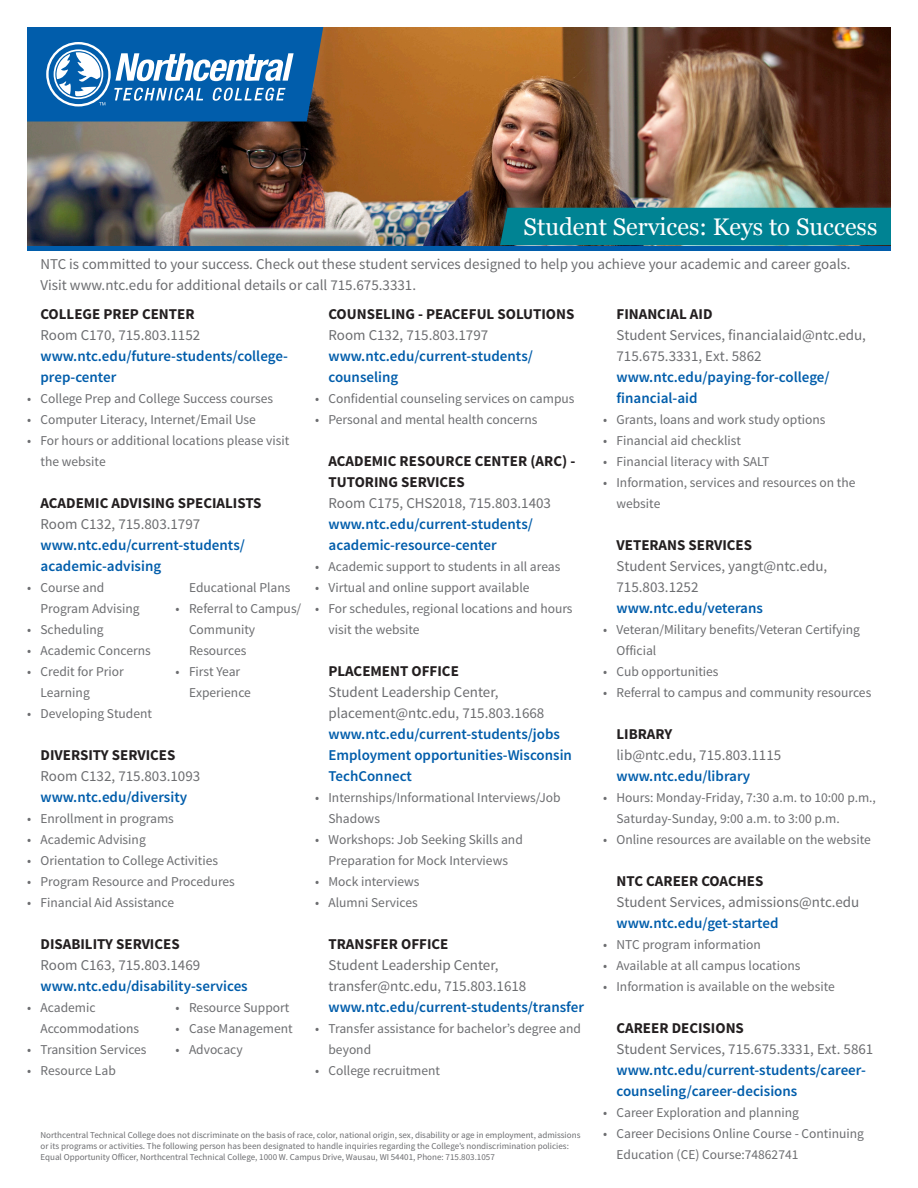
<style>
.page{position:relative;width:918px;height:1188px;background:#fff}
.page>*{position:absolute;margin:0;border:0;box-sizing:border-box;transform-origin:0 0}
.t1{font:24px "Georgia";color:#fff}
.t2{font:15px/21px "Source Sans Pro";color:#6c6d70}
.t3{font:600 15px/21px "Source Sans Pro";color:#015dab}
.t4{font:700 15px/21px "Source Sans Pro";color:#231f20}
.t5{font:13.5px/21px "Source Sans Pro";color:#6c6d70}
.t6{font:9px/10.8px "Source Sans Pro";color:#6c6d70}
</style>
<div class="page">
<div style="left:27px;top:214px;width:864px;height:37px;background:linear-gradient(to right,#015dab,#015dab)"></div>
<img style="left:27px;top:27px;width:864px;height:218px">
<div style="left:500px;top:208px;width:391px;height:37px;background:#008393"></div>
<svg style="left:27px;top:27px;width:296px;height:95px"></svg>
<h1 class="t1" style="left:524px;top:209px;width:355px">Student Services: Keys to Success</h1>
<p class="t2" style="left:40px;top:254px;width:812px">NTC is committed to your success. Check out these student services designed to help you achieve your academic and career goals.<br>Visit www.ntc.edu for additional details or call 715.675.3331.</p>
<p class="t4" style="left:40px;top:304px;width:156px">COLLEGE PREP CENTER</p>
<p class="t2" style="left:40px;top:325px;width:161px">Room C170, 715.803.1152</p>
<p class="t3" style="left:40px;top:346px;width:249px">www.ntc.edu/future-students/college&shy;prep-center</p>
<p class="t5" style="left:27px;top:388px;width:248px">• College Prep and College Success courses</p>
<p class="t5" style="left:27px;top:409px;width:230px">• Computer Literacy, Internet/Email Use</p>
<p class="t5" style="left:40px;top:430px;width:250px;text-indent:-14px">• For hours or additional locations please visit the website</p>
<p class="t4" style="left:40px;top:493px;width:223px">ACADEMIC ADVISING SPECIALISTS</p>
<p class="t2" style="left:40px;top:514px;width:161px">Room C132, 715.803.1797</p>
<p class="t3" style="left:40px;top:535px;width:206px">www.ntc.edu/current-students/ academic-advising</p>
<p class="t5" style="left:40px;top:577px;width:101px;text-indent:-14px">• Course and<br>Program Advising</p>
<p class="t5" style="left:27px;top:619px;width:78px">• Scheduling</p>
<p class="t5" style="left:27px;top:640px;width:125px">• Academic Concerns</p>
<p class="t5" style="left:40px;top:661px;width:85px;text-indent:-14px">• Credit for Prior<br>Learning</p>
<p class="t5" style="left:27px;top:703px;width:127px">• Developing Student</p>
<p class="t4" style="left:328px;top:304px;width:247px">COUNSELING - PEACEFUL SOLUTIONS</p>
<p class="t2" style="left:328px;top:325px;width:161px">Room C132, 715.803.1797</p>
<p class="t3" style="left:328px;top:346px;width:206px">www.ntc.edu/current-students/ counseling</p>
<p class="t5" style="left:315px;top:388px;width:261px">• Confidential counseling services on campus</p>
<p class="t5" style="left:315px;top:409px;width:224px">• Personal and mental health concerns</p>
<p class="t4" style="left:328px;top:451px;width:248px">ACADEMIC RESOURCE CENTER (ARC) -<br>TUTORING SERVICES</p>
<p class="t2" style="left:328px;top:493px;width:224px">Room C175, CHS2018, 715.803.1403</p>
<p class="t3" style="left:328px;top:514px;width:206px">www.ntc.edu/current-students/ academic-resource-center</p>
<p class="t5" style="left:315px;top:556px;width:247px">• Academic support to students in all areas</p>
<p class="t5" style="left:315px;top:577px;width:216px">• Virtual and online support available</p>
<p class="t5" style="left:328px;top:598px;width:246px;text-indent:-14px">• For schedules, regional locations and hours visit the website</p>
<p class="t4" style="left:328px;top:661px;width:132px">PLACEMENT OFFICE</p>
<p class="t2" style="left:328px;top:682px;width:217px">Student Leadership Center, placement@ntc.edu, 715.803.1668</p>
<p class="t3" style="left:328px;top:724px;width:245px">www.ntc.edu/current-students/jobs<br>Employment opportunities-Wisconsin<br>TechConnect</p>
<p class="t5" style="left:328px;top:787px;width:234px;text-indent:-14px">• Internships/Informational Interviews/Job<br>Shadows</p>
<p class="t5" style="left:315px;top:829px;width:209px;text-align:center">• Workshops: Job Seeking Skills and<br>Preparation for Mock Interviews</p>
<p class="t5" style="left:315px;top:871px;width:106px">• Mock interviews</p>
<p class="t5" style="left:315px;top:892px;width:104px">• Alumni Services</p>
<p class="t4" style="left:328px;top:934px;width:121px">TRANSFER OFFICE</p>
<p class="t2" style="left:328px;top:955px;width:199px">Student Leadership Center, transfer@ntc.edu, 715.803.1618</p>
<p class="t3" style="left:328px;top:997px;width:257px">www.ntc.edu/current-students/transfer</p>
<p class="t5" style="left:328px;top:1018px;width:254px;text-indent:-14px">• Transfer assistance for bachelor’s degree and beyond</p>
<p class="t5" style="left:315px;top:1060px;width:127px">• College recruitment</p>
<p class="t4" style="left:616px;top:304px;width:98px">FINANCIAL AID</p>
<p class="t2" style="left:616px;top:325px;width:251px">Student Services, financialaid@ntc.edu,<br>715.675.3331, Ext. 5862</p>
<p class="t3" style="left:616px;top:367px;width:215px">www.ntc.edu/paying-for-college/ financial-aid</p>
<p class="t5" style="left:603px;top:409px;width:224px">• Grants, loans and work study options</p>
<p class="t5" style="left:603px;top:430px;width:140px">• Financial aid checklist</p>
<p class="t5" style="left:603px;top:451px;width:168px">• Financial literacy with SALT</p>
<p class="t5" style="left:616px;top:472px;width:240px;text-indent:-14px">• Information, services and resources on the website</p>
<p class="t4" style="left:616px;top:535px;width:137px">VETERANS SERVICES</p>
<p class="t2" style="left:616px;top:556px;width:212px">Student Services, yangt@ntc.edu,<br>715.803.1252</p>
<p class="t3" style="left:616px;top:598px;width:148px">www.ntc.edu/veterans</p>
<p class="t5" style="left:616px;top:619px;width:245px;text-indent:-14px">• Veteran/Military benefits/Veteran Certifying<br>Official</p>
<p class="t5" style="left:603px;top:661px;width:117px">• Cub opportunities</p>
<p class="t5" style="left:603px;top:682px;width:270px">• Referral to campus and community resources</p>
<p class="t4" style="left:616px;top:724px;width:57px">LIBRARY</p>
<p class="t2" style="left:616px;top:745px;width:166px">lib@ntc.edu, 715.803.1115</p>
<p class="t3" style="left:616px;top:766px;width:135px">www.ntc.edu/library</p>
<p class="t5" style="left:616px;top:787px;width:261px;text-indent:-14px">• Hours: Monday-Friday, 7:30 a.m. to 10:00 p.m.,<br>Saturday-Sunday, 9:00 a.m. to 3:00 p.m.</p>
<p class="t5" style="left:603px;top:829px;width:269px">• Online resources are available on the website</p>
<p class="t4" style="left:616px;top:871px;width:148px">NTC CAREER COACHES</p>
<p class="t2" style="left:616px;top:892px;width:244px">Student Services, admissions@ntc.edu</p>
<p class="t3" style="left:616px;top:913px;width:164px">www.ntc.edu/get-started</p>
<p class="t5" style="left:603px;top:934px;width:159px">• NTC program information</p>
<p class="t5" style="left:603px;top:955px;width:199px">• Available at all campus locations</p>
<p class="t5" style="left:603px;top:976px;width:233px">• Information is available on the website</p>
<p class="t4" style="left:616px;top:1018px;width:129px">CAREER DECISIONS</p>
<p class="t2" style="left:616px;top:1039px;width:258px">Student Services, 715.675.3331, Ext. 5861</p>
<p class="t3" style="left:616px;top:1060px;width:251px">www.ntc.edu/current-students/career&shy;counseling/career-decisions</p>
<p class="t5" style="left:603px;top:1102px;width:197px">• Career Exploration and planning</p>
<p class="t5" style="left:616px;top:1123px;width:249px;text-indent:-14px">• Career Decisions Online Course - Continuing<br>Education (CE) Course:74862741</p>
<p class="t5" style="left:189px;top:577px;width:103px">Educational Plans</p>
<p class="t5" style="left:189px;top:598px;width:114px;text-indent:-14px">• Referral to Campus/<br>Community<br>Resources</p>
<p class="t5" style="left:189px;top:661px;width:63px;text-indent:-14px">• First Year<br>Experience</p>
<p class="t4" style="left:41px;top:745px;width:136px">DIVERSITY SERVICES</p>
<p class="t2" style="left:41px;top:766px;width:161px">Room C132, 715.803.1093</p>
<p class="t3" style="left:41px;top:787px;width:148px">www.ntc.edu/diversity</p>
<p class="t5" style="left:27px;top:808px;width:148px">• Enrollment in programs</p>
<p class="t5" style="left:27px;top:829px;width:120px">• Academic Advising</p>
<p class="t5" style="left:27px;top:850px;width:193px">• Orientation to College Activities</p>
<p class="t5" style="left:27px;top:871px;width:209px">• Program Resource and Procedures</p>
<p class="t5" style="left:27px;top:892px;width:149px">• Financial Aid Assistance</p>
<p class="t4" style="left:40px;top:934px;width:141px">DISABILITY SERVICES</p>
<p class="t2" style="left:40px;top:955px;width:161px">Room C163, 715.803.1469</p>
<p class="t3" style="left:40px;top:976px;width:209px">www.ntc.edu/disability-services</p>
<p class="t5" style="left:40px;top:997px;width:100px;text-indent:-14px">• Academic<br>Accommodations</p>
<p class="t5" style="left:27px;top:1039px;width:121px">• Transition Services</p>
<p class="t5" style="left:27px;top:1060px;width:90px">• Resource Lab</p>
<p class="t5" style="left:176px;top:997px;width:116px">• Resource Support</p>
<p class="t5" style="left:176px;top:1018px;width:119px">• Case Management</p>
<p class="t5" style="left:176px;top:1039px;width:69px">• Advocacy</p>
<p class="t6" style="left:40px;top:1130px;width:541px">Northcentral Technical College does not discriminate on the basis of race, color, national origin, sex, disability or age in employment, admissions or its programs or activities. The following person has been designated to handle inquiries regarding the College’s nondiscrimination policies:<br>Equal Opportunity Officer, Northcentral Technical College, 1000 W. Campus Drive, Wausau, WI 54401, Phone: 715.803.1057</p>
</div>
